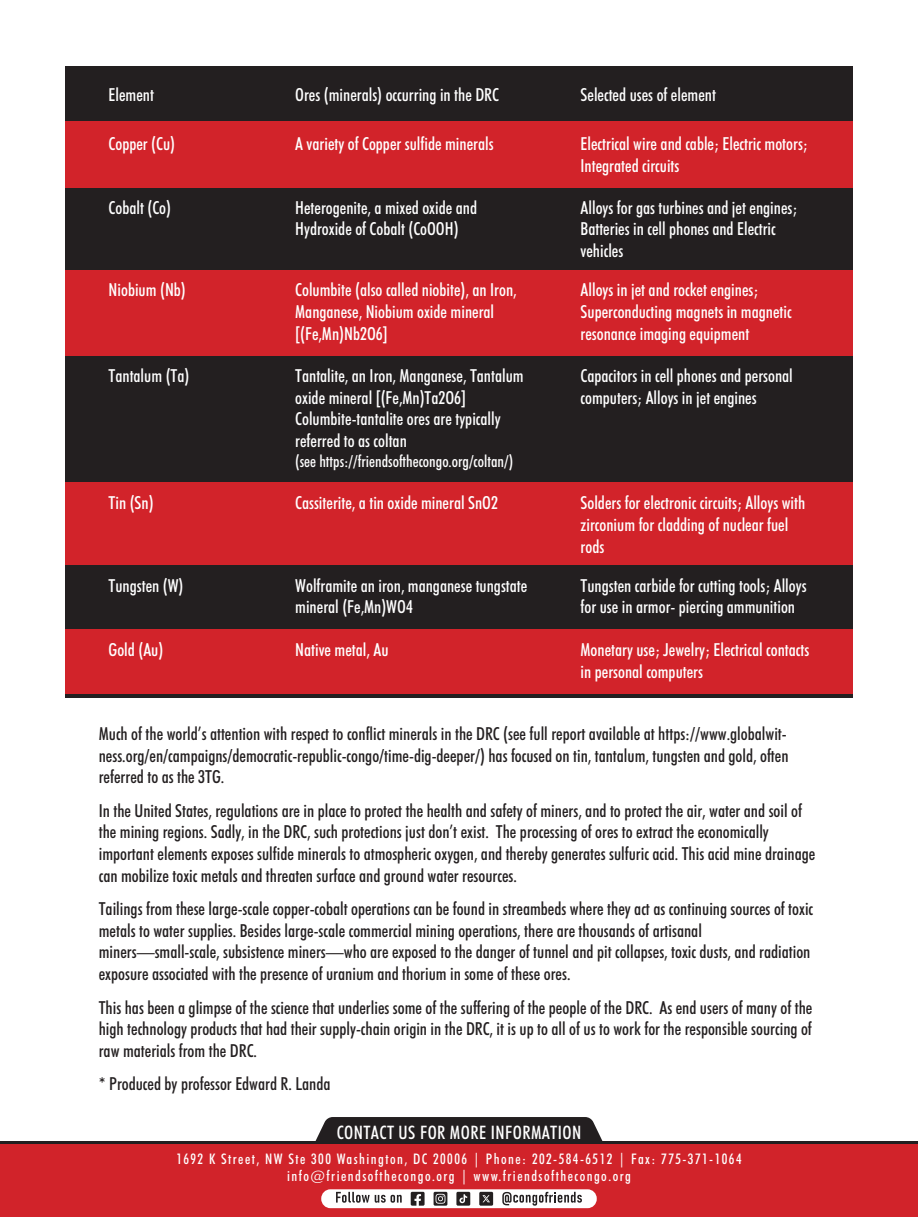
<style>
.page{position:relative;width:918px;height:1217px;background:#fff}
.page>*{position:absolute;margin:0;border:0;box-sizing:border-box;transform-origin:0 0}
.t1{font:500 condensed 18.6px "Futura BT";letter-spacing:.025em;color:#fff}
.t2{font:500 condensed 18px/21.6px "Futura BT";color:#231f20;text-align:justify}
.t3{font:500 condensed 18px/21.6px "Futura BT";color:#fff}
.t4{font:500 condensed 16.5px "Futura BT";color:#fff}
.t5{font:500 condensed 14.7px/17.2px "Futura BT";letter-spacing:.1em;color:#fff;text-align:center}
</style>
<div class="page">
<div style="left:65px;top:66px;width:788px;height:631px;background:#231f20"></div>
<div style="left:65px;top:121px;width:788px;height:67px;background:#d2232a"></div>
<div style="left:65px;top:270px;width:788px;height:85px;background:#d2232a"></div>
<div style="left:65px;top:483px;width:788px;height:82px;background:#d2232a"></div>
<div style="left:65px;top:629px;width:788px;height:65px;background:#d2232a"></div>
<svg style="left:0;top:1142px;width:918px;height:3px;background:#5d2023"></svg>
<svg style="left:313px;top:1117px;width:292px;height:28px;background:#342a2b"></svg>
<div style="left:0;top:1145px;width:918px;height:72px;background:#d1232a"></div>
<div style="left:321px;top:1189px;width:276px;height:19px;background:#fff;border-radius:9px"></div>
<svg style="left:336px;top:1192px;width:66px;height:11px"></svg>
<svg style="left:502px;top:1192px;width:80px;height:14px"></svg>
<svg style="left:456px;top:1192px;width:14px;height:14px"></svg>
<svg style="left:411px;top:1192px;width:14px;height:14px"></svg>
<svg style="left:434px;top:1192px;width:13px;height:14px"></svg>
<svg style="left:479px;top:1192px;width:14px;height:14px"></svg>
<p class="t3" style="left:109px;top:84px;width:47px">Element</p>
<p class="t3" style="left:109px;top:133px;width:68px">Copper (Cu)</p>
<p class="t3" style="left:109px;top:196px;width:64px">Cobalt (Co)</p>
<p class="t3" style="left:295px;top:84px;width:205px">Ores (minerals) occurring in the DRC</p>
<p class="t3" style="left:295px;top:133px;width:200px">A variety of Copper sulfide minerals</p>
<p class="t3" style="left:295px;top:196px;width:183px">Heterogenite, a mixed oxide and<br>Hydroxide of Cobalt (CoOOH)</p>
<p class="t3" style="left:581px;top:84px;width:137px">Selected uses of element</p>
<p class="t3" style="left:581px;top:133px;width:229px">Electrical wire and cable; Electric motors;<br>Integrated circuits</p>
<p class="t3" style="left:581px;top:196px;width:218px">Alloys for gas turbines and jet engines;<br>Batteries in cell phones and Electric vehicles</p>
<p class="t3" style="left:109px;top:279px;width:79px">Niobium (Nb)</p>
<p class="t3" style="left:295px;top:279px;width:223px">Columbite (also called niobite), an Iron,<br>Manganese, Niobium oxide mineral [(Fe,Mn)Nb2O6]</p>
<p class="t3" style="left:581px;top:279px;width:213px">Alloys in jet and rocket engines;<br>Superconducting magnets in magnetic resonance imaging equipment</p>
<p class="t3" style="left:109px;top:365px;width:82px">Tantalum (Ta)</p>
<p class="t3" style="left:295px;top:365px;width:230px">Tantalite, an Iron, Manganese, Tantalum oxide mineral [(Fe,Mn)Ta2O6] Columbite-tantalite ores are typically referred to as coltan</p>
<p class="t4" style="left:295px;top:451px;width:219px">(see https://friendsofthecongo.org/coltan/)</p>
<p class="t3" style="left:581px;top:365px;width:214px">Capacitors in cell phones and personal computers; Alloys in jet engines</p>
<p class="t3" style="left:109px;top:492px;width:47px">Tin (Sn)</p>
<p class="t3" style="left:295px;top:492px;width:204px">Cassiterite, a tin oxide mineral SnO2</p>
<p class="t3" style="left:581px;top:492px;width:226px">Solders for electronic circuits; Alloys with zirconium for cladding of nuclear fuel rods</p>
<p class="t3" style="left:109px;top:574px;width:76px">Tungsten (W)</p>
<p class="t3" style="left:295px;top:574px;width:234px">Wolframite an iron, manganese tungstate mineral (Fe,Mn)WO4</p>
<p class="t3" style="left:581px;top:574px;width:228px">Tungsten carbide for cutting tools; Alloys for use in armor- piercing ammunition</p>
<p class="t3" style="left:109px;top:639px;width:56px">Gold (Au)</p>
<p class="t3" style="left:295px;top:639px;width:95px">Native metal, Au</p>
<p class="t3" style="left:581px;top:639px;width:230px">Monetary use; Jewelry; Electrical contacts in personal computers</p>
<p class="t2" style="left:99px;top:723px;width:691px">Much of the world’s attention with respect to conflict minerals in the DRC (see full report available at https://www.globalwit&shy;ness.org/en/campaigns/democratic-republic-congo/time-dig-deeper/) has focused on tin, tantalum, tungsten and gold, often referred to as the 3TG.</p>
<p class="t2" style="left:99px;top:799px;width:718px;text-align:left">In the United States, regulations are in place to protect the health and safety of miners, and to protect the air, water and soil of the mining regions. Sadly, in the DRC, such protections just don’t exist. The processing of ores to extract the economically important elements exposes sulfide minerals to atmospheric oxygen, and thereby generates sulfuric acid. This acid mine drainage can mobilize toxic metals and threaten surface and ground water resources.</p>
<p class="t2" style="left:99px;top:898px;width:716px;text-align:left">Tailings from these large-scale copper-cobalt operations can be found in streambeds where they act as continuing sources of toxic metals to water supplies. Besides large-scale commercial mining operations, there are thousands of artisanal miners—small-scale, subsistence miners—who are exposed to the danger of tunnel and pit collapses, toxic dusts, and radiation exposure associated with the presence of uranium and thorium in some of these ores.</p>
<p class="t2" style="left:99px;top:996px;width:715px">This has been a glimpse of the science that underlies some of the suffering of the people of the DRC. As end users of many of the high technology products that had their supply-chain origin in the DRC, it is up to all of us to work for the responsible sourcing of raw materials from the DRC.</p>
<p class="t2" style="left:99px;top:1073px;width:233px">* Produced by professor Edward R. Landa</p>
<p class="t1" style="left:337px;top:1121px;width:246px">CONTACT US FOR MORE INFORMATION</p>
<p class="t5" style="left:176px;top:1150px;width:567px">1692 K Street, NW Ste 300 Washington, DC 20006 | Phone: 202-584-6512 | Fax: 775-371-1064 info@friendsofthecongo.org | www.friendsofthecongo.org</p>
</div>
